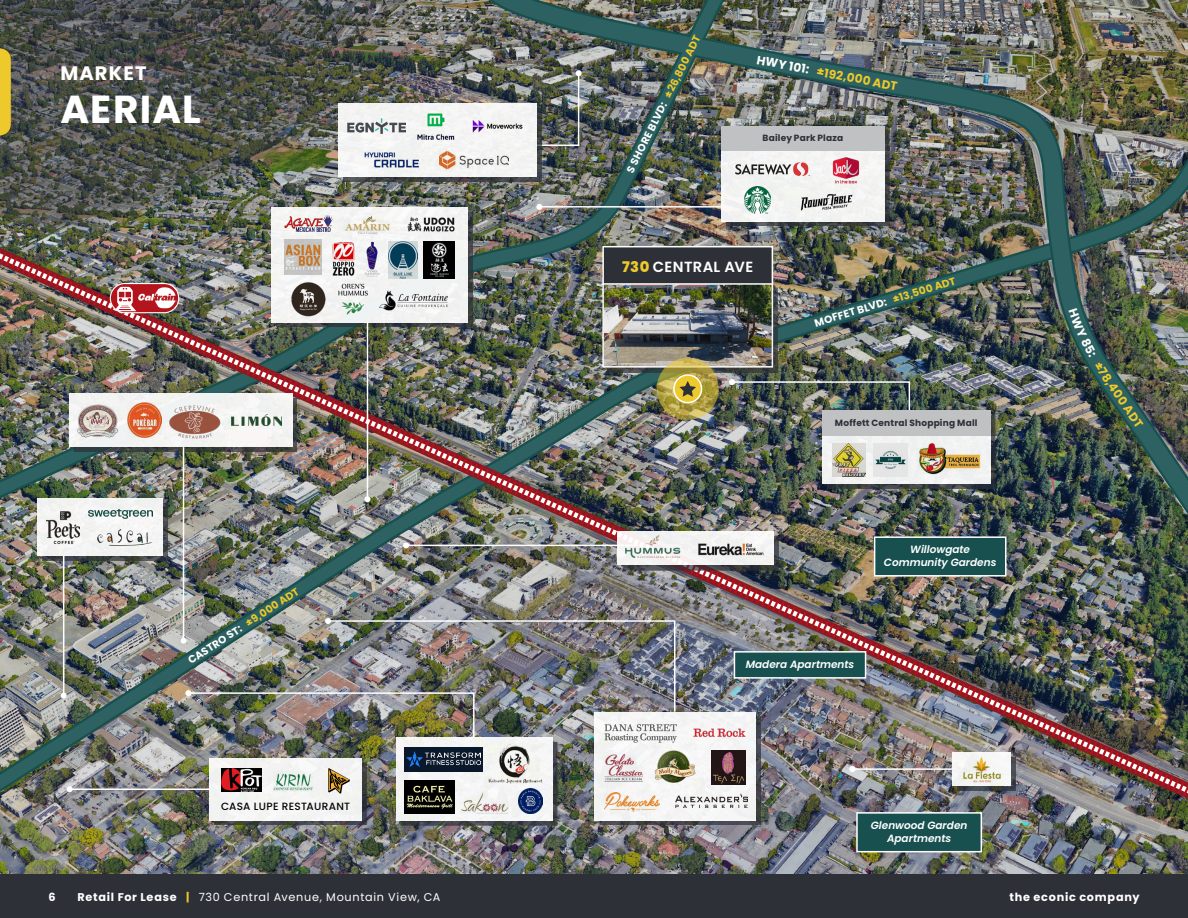
<style>
.page{position:relative;width:1188px;height:918px;background:#fff}
.page>*{position:absolute;margin:0;border:0;box-sizing:border-box;transform-origin:0 0}
.t1{font:700 39px "Poppins";letter-spacing:.025em;color:#fff}
.t2{font:700 19.5px "Poppins";letter-spacing:.055em;color:#fff}
.t3{font:600 14.7px "Poppins";letter-spacing:.025em;color:#fff}
.t4{font:700 12px "Poppins";color:#edc92b}
.t5{font:11.25px "Poppins";letter-spacing:.065em;color:#fff}
.t6{font:700 11.25px "Poppins";letter-spacing:.065em;color:#fff}
.t7{font:italic 600 10.5px/12.6px "Poppins";color:#fff;text-align:center}
.t8{font:700 10.5px "Poppins";color:#fff}
.t9{font:500 10.5px "Poppins";letter-spacing:.02em;color:#040503}
.t10{font:700 9px "Poppins";letter-spacing:.02em;color:#2d3037}
.s1{color:#edc92b}
.s2{color:#fff}
.s3{font-weight:800;color:#edc92b}
.s4{font-weight:700}
.s5{font-weight:700;color:#edc92b}
</style>
<div class="page">
<img style="left:0;top:818px;width:1188px;height:56px">
<img style="left:918px;top:0;width:270px;height:229px">
<img style="left:0;top:239px;width:1188px;height:569px">
<img style="left:729px;top:379px;width:182px;height:33px">
<div style="left:42px;top:503px;width:126px;height:58px;background:#2d3037;opacity:.75"></div>
<div style="left:37px;top:499px;width:126px;height:57px;background:#f3f4f2"></div>
<img style="left:46px;top:511px;width:34px;height:33px">
<img style="left:89px;top:509px;width:63px;height:10px">
<img style="left:97px;top:529px;width:56px;height:17px">
<hr style="left:63px;top:556px;width:1px;height:140px;background:#fff">
<svg style="left:61px;top:693px;width:6px;height:6px"></svg>
<hr style="left:70px;top:788px;width:140px;height:2px;background:#fff">
<svg style="left:67px;top:786px;width:6px;height:6px"></svg>
<hr style="left:406px;top:545px;width:231px;height:1px;background:#fff">
<svg style="left:403px;top:542px;width:6px;height:6px"></svg>
<hr style="left:852px;top:768px;width:101px;height:2px;background:#fff">
<svg style="left:849px;top:766px;width:6px;height:6px"></svg>
<div style="left:74px;top:398px;width:223px;height:54px;background:#2d3037;opacity:.75"></div>
<div style="left:69px;top:393px;width:223px;height:54px;background:#f3f3f3"></div>
<img style="left:77px;top:404px;width:41px;height:34px">
<img style="left:128px;top:403px;width:33px;height:34px">
<img style="left:170px;top:405px;width:50px;height:34px">
<img style="left:231px;top:415px;width:51px;height:10px">
<div style="left:827px;top:415px;width:168px;height:74px;background:#2d3037;opacity:.75"></div>
<div style="left:822px;top:410px;width:168px;height:74px;background:#f1f2f1"></div>
<div style="left:822px;top:410px;width:168px;height:26px;background:#c0c1c3"></div>
<img style="left:833px;top:444px;width:33px;height:32px">
<img style="left:874px;top:444px;width:34px;height:32px">
<img style="left:919px;top:444px;width:62px;height:30px">
<div style="left:214px;top:763px;width:152px;height:62px;background:#2d3037;opacity:.75"></div>
<div style="left:210px;top:758px;width:152px;height:63px;background:#f3f4f2"></div>
<img style="left:221px;top:768px;width:40px;height:24px">
<img style="left:273px;top:771px;width:40px;height:20px">
<svg style="left:328px;top:768px;width:22px;height:25px"></svg>
<div style="left:401px;top:742px;width:156px;height:83px;background:#2d3037;opacity:.75"></div>
<div style="left:397px;top:737px;width:156px;height:84px;background:#f4f5f5"></div>
<div style="left:405px;top:747px;width:78px;height:24px;background:#0a182c"></div>
<img style="left:406px;top:751px;width:75px;height:16px">
<img style="left:405px;top:781px;width:49px;height:32px">
<img style="left:461px;top:792px;width:48px;height:21px">
<img style="left:488px;top:744px;width:54px;height:39px">
<img style="left:518px;top:788px;width:25px;height:25px">
<div style="left:600px;top:716px;width:161px;height:109px;background:#2d3037;opacity:.75"></div>
<div style="left:595px;top:712px;width:161px;height:109px;background:#f5f5f5"></div>
<img style="left:604px;top:724px;width:73px;height:19px">
<img style="left:605px;top:793px;width:55px;height:19px">
<img style="left:693px;top:728px;width:53px;height:10px">
<img style="left:675px;top:794px;width:73px;height:14px">
<img style="left:712px;top:751px;width:34px;height:34px">
<img style="left:604px;top:754px;width:39px;height:28px">
<img style="left:654px;top:750px;width:42px;height:33px">
<div style="left:623px;top:536px;width:156px;height:34px;background:#2d3037;opacity:.75"></div>
<div style="left:618px;top:531px;width:156px;height:34px;background:#f3f3f2"></div>
<img style="left:626px;top:535px;width:54px;height:27px">
<img style="left:698px;top:543px;width:66px;height:13px">
<div style="left:875px;top:537px;width:131px;height:39px;background:#17504f"></div>
<div style="left:874px;top:536px;width:133px;height:41px;border:2px solid #fff"></div>
<div style="left:734px;top:652px;width:132px;height:26px;background:#17504f"></div>
<div style="left:734px;top:651px;width:132px;height:28px;border:2px solid #fff"></div>
<div style="left:857px;top:813px;width:124px;height:39px;background:#17504f"></div>
<div style="left:856px;top:812px;width:126px;height:40px;border:2px solid #fff"></div>
<div style="left:957px;top:757px;width:59px;height:34px;background:#2d3037;opacity:.75"></div>
<div style="left:953px;top:752px;width:58px;height:34px;background:#f7f7f8"></div>
<img style="left:953px;top:741px;width:56px;height:59px">
<svg style="left:110px;top:283px;width:69px;height:30px"></svg>
<img style="left:139px;top:287px;width:34px;height:21px">
<img style="left:173px;top:287px;width:4px;height:21px">
<hr style="left:183px;top:447px;width:1px;height:194px;background:#fff">
<img style="left:181px;top:618px;width:495px;height:120px">
<div style="left:276px;top:212px;width:197px;height:115px;background:#2d3037;opacity:.75"></div>
<div style="left:272px;top:207px;width:196px;height:115px;background:#f2f3f2"></div>
<img style="left:379px;top:290px;width:69px;height:21px">
<img style="left:285px;top:240px;width:37px;height:35px">
<img style="left:332px;top:242px;width:22px;height:34px">
<img style="left:424px;top:242px;width:30px;height:37px">
<img style="left:388px;top:242px;width:29px;height:37px">
<img style="left:338px;top:283px;width:30px;height:32px">
<img style="left:291px;top:282px;width:35px;height:35px">
<img style="left:354px;top:242px;width:37px;height:34px">
<hr style="left:367px;top:322px;width:1px;height:177px;background:#fff">
<svg style="left:364px;top:496px;width:6px;height:6px"></svg>
<div style="left:602px;top:246px;width:171px;height:39px;background:#2d3037;border:2px solid #fff"></div>
<div style="left:607px;top:288px;width:171px;height:84px;background:#2d3037;opacity:.75"></div>
<svg style="left:602px;top:283px;width:171px;height:85px"></svg>
<img style="left:604px;top:285px;width:168px;height:81px">
<svg style="left:657px;top:358px;width:62px;height:62px;background:#b2a24a"></svg>
<svg style="left:673px;top:374px;width:29px;height:29px"></svg>
<svg style="left:679px;top:381px;width:17px;height:16px"></svg>
<div style="left:0;top:874px;width:1188px;height:44px;background:#2d3037"></div>
<img style="left:0;top:0;width:918px;height:240px">
<svg style="left:0;top:48px;width:11px;height:87px"></svg>
<div style="left:343px;top:108px;width:198px;height:74px;background:#2d3037;opacity:.75"></div>
<div style="left:338px;top:103px;width:198px;height:74px;background:#f4f4f4"></div>
<img style="left:439px;top:150px;width:69px;height:20px">
<img style="left:348px;top:118px;width:58px;height:15px">
<img style="left:472px;top:120px;width:51px;height:13px">
<img style="left:364px;top:152px;width:55px;height:16px">
<img style="left:417px;top:113px;width:37px;height:27px">
<img style="left:1069px;top:308px;width:50px;height:85px">
<p class="t2" style="left:60px;top:62px;width:88px">MARKET</p>
<p class="t1" style="left:60px;top:87px;width:142px">AERIAL</p>
<p class="t8" style="left:186px;top:656px;width:132px;rotate:-33deg">CASTRO ST: <span class="s1">±9,000 ADT</span></p>
<p class="t9" style="left:221px;top:800px;width:131px">CASA LUPE RESTAURANT</p>
<p class="t8" style="left:624px;top:169px;width:153px;rotate:-63deg">S SHORE BLVD: <span class="s1">±26,800 ADT</span></p>
<p class="t4" style="left:758px;top:52px;width:144px;rotate:11deg"><span class="s2">HWY 101:</span> ±192,000 ADT</p>
<p class="t10" style="left:763px;top:133px;width:82px">Bailey Park Plaza</p>
<p class="t3" style="left:622px;top:258px;width:133px"><span class="s3">730</span> CENTRAL AVE</p>
<p class="t8" style="left:813px;top:317px;width:148px;rotate:-17deg">MOFFET BLVD: <span class="s1">±13,500 ADT</span></p>
<p class="t10" style="left:835px;top:417px;width:144px">Moffett Central Shopping Mall</p>
<p class="t7" style="left:884px;top:544px;width:114px">Willowgate<br>Community Gardens</p>
<p class="t7" style="left:746px;top:658px;width:110px">Madera Apartments</p>
<p class="t7" style="left:871px;top:819px;width:98px">Glenwood Garden<br>Apartments</p>
<p class="t4" style="left:1121px;top:387px;width:45px;rotate:55deg">00 ADT</p>
<p class="t6" style="left:48px;top:890px;width:9px">6</p>
<p class="t5" style="left:78px;top:890px;width:364px"><span class="s4">Retail For Lease</span> <span class="s5">|</span> 730 Central Avenue, Mountain View, CA</p>
<p class="t6" style="left:1009px;top:890px;width:132px">the econic company</p>
</div>
